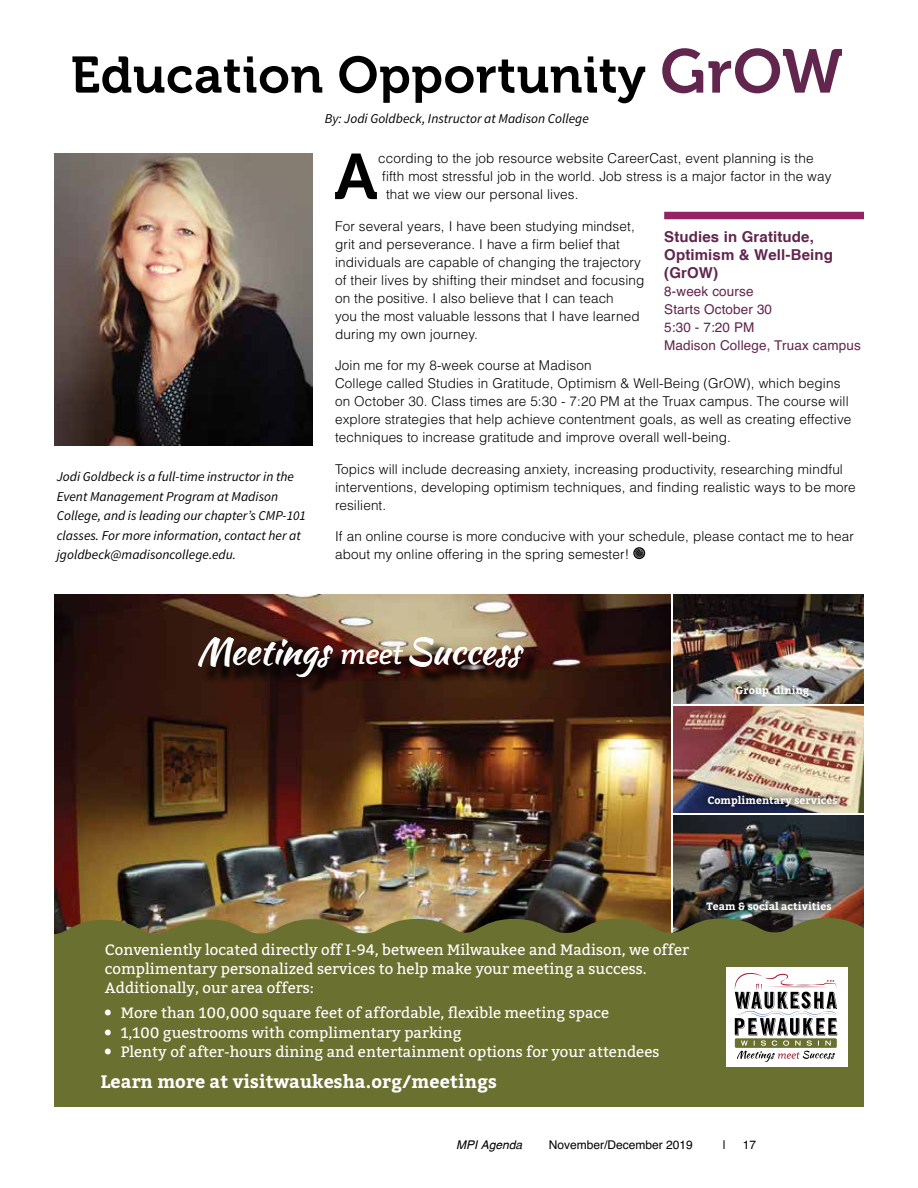
<style>
.page{position:relative;width:918px;height:1188px;background:#fff}
.page>*{position:absolute;margin:0;border:0;box-sizing:border-box;transform-origin:0 0}
.t1{font:64.2px "Museo 700";color:#000}
.t2{font:61.5px "Museo 700";color:#62254e}
.t3{font:51px "Museo 700";letter-spacing:.01em;color:#000}
.t4{font:36.45px "Kaushan Script";color:#fff}
.t5{font:700 18px "Bitter";letter-spacing:.005em;color:#fff}
.t6{font:15px/19.5px "Bitter";color:#fff}
.t7{font:700 15px/18px "Helvetica cyr";letter-spacing:.01em;color:#62254e}
.t8{font:300 13.5px/18px "Helvetica";letter-spacing:.01em;color:#000}
.t9{font:italic 13.5px/19.5px "Source Sans Pro";color:#000}
.t10{font:13.5px/18px "Helvetica";letter-spacing:.01em;color:#62254e}
.t11{font:12px "Helvetica";color:#000}
.t12{font:italic 12px "Helvetica cyr";color:#000}
.t13{font:700 10.5px "Bitter";letter-spacing:.005em;color:#fff}
.s1{font-family:"Bitter";font-style:italic;font-size:26.7px}
</style>
<div class="page">
<img style="left:54px;top:153px;width:258px;height:293px">
<img style="left:54px;top:594px;width:616px;height:324px">
<img style="left:674px;top:815px;width:190px;height:103px">
<div style="left:54px;top:940px;width:810px;height:167px;background:#6a702f"></div>
<svg style="left:54px;top:918px;width:810px;height:50px"></svg>
<div style="left:726px;top:968px;width:122px;height:99px;background:#fff"></div>
<svg style="left:735px;top:973px;width:102px;height:89px"></svg>
<img style="left:674px;top:706px;width:190px;height:106px">
<div style="left:701px;top:788px;width:143px;height:26px;background:#000;opacity:.95"></div>
<img style="left:674px;top:594px;width:190px;height:110px">
<div style="left:698px;top:892px;width:142px;height:28px;background:#000;opacity:.75"></div>
<div style="left:204px;top:642px;width:337px;height:53px;background:#000;opacity:.75"></div>
<svg style="left:633px;top:547px;width:12px;height:12px"></svg>
<div style="left:664px;top:212px;width:200px;height:7px;background:#932365"></div>
<h3 class="t3" style="left:71px;top:47px;width:577px">Education Opportunity</h3>
<p class="t9" style="left:325px;top:108px;width:266px">By: Jodi Goldbeck, Instructor at Madison College</p>
<h2 class="t2" style="left:660px;top:37px;width:184px">GrOW</h2>
<p class="t9" style="left:57px;top:467px;width:251px">Jodi Goldbeck is a full-time instructor in the Event Management Program at Madison College, and is leading our chapter’s CMP-101 classes. For more information, contact her at jgoldbeck@madisoncollege.edu.</p>
<h1 class="t1" style="left:334px;top:141px;width:45px">A</h1>
<p class="t8" style="left:378px;top:149px;width:455px">ccording to the job resource website CareerCast, event planning is the fifth most stressful job in the world. Job stress is a major factor in the way that we view our personal lives.</p>
<p class="t8" style="left:335px;top:217px;width:311px">For several years, I have been studying mindset, grit and perseverance. I have a firm belief that individuals are capable of changing the trajectory of their lives by shifting their mindset and focusing on the positive. I also believe that I can teach<br>you the most valuable lessons that I have learned during my own journey.</p>
<p class="t8" style="left:335px;top:356px;width:518px">Join me for my 8-week course at Madison<br>College called Studies in Gratitude, Optimism &amp; Well-Being (GrOW), which begins on October 30. Class times are 5:30 - 7:20 PM at the Truax campus. The course will explore strategies that help achieve contentment goals, as well as creating effective techniques to increase gratitude and improve overall well-being.</p>
<p class="t8" style="left:335px;top:460px;width:522px">Topics will include decreasing anxiety, increasing productivity, researching mindful interventions, developing optimism techniques, and finding realistic ways to be more resilient.</p>
<p class="t8" style="left:335px;top:527px;width:520px">If an online course is more conducive with your schedule, please contact me to hear about my online offering in the spring semester!</p>
<p class="t7" style="left:664px;top:227px;width:170px">Studies in Gratitude,<br>Optimism &amp; Well-Being (GrOW)</p>
<p class="t10" style="left:664px;top:282px;width:198px">8-week course<br>Starts October 30<br>5:30 - 7:20 PM<br>Madison College, Truax campus</p>
<h3 class="t4" style="left:197px;top:624px;width:325px">Meetings <span class="s1">meet</span>Success</h3>
<p class="t13" style="left:736px;top:683px;width:75px">Group dining</p>
<p class="t13" style="left:707px;top:792px;width:132px">Complimentary services</p>
<p class="t6" style="left:105px;top:939px;width:586px">Conveniently located directly off I-94, between Milwaukee and Madison, we offer complimentary personalized services to help make your meeting a success.<br>Additionally, our area offers:</p>
<p class="t6" style="left:121px;top:1003px;width:540px">More than 100,000 square feet of affordable, flexible meeting space<br>1,100 guestrooms with complimentary parking<br>Plenty of after-hours dining and entertainment options for your attendees</p>
<h3 class="t5" style="left:101px;top:1067px;width:398px">Learn more at visitwaukesha.org/meetings</h3>
<p class="t13" style="left:706px;top:898px;width:127px">Team &amp; social activities</p>
<p class="t12" style="left:456px;top:1139px;width:68px">MPI Agenda</p>
<p class="t11" style="left:549px;top:1136px;width:146px">November/December 2019</p>
<p class="t11" style="left:723px;top:1136px;width:5px">|</p>
<p class="t11" style="left:743px;top:1136px;width:15px">17</p>
</div>
